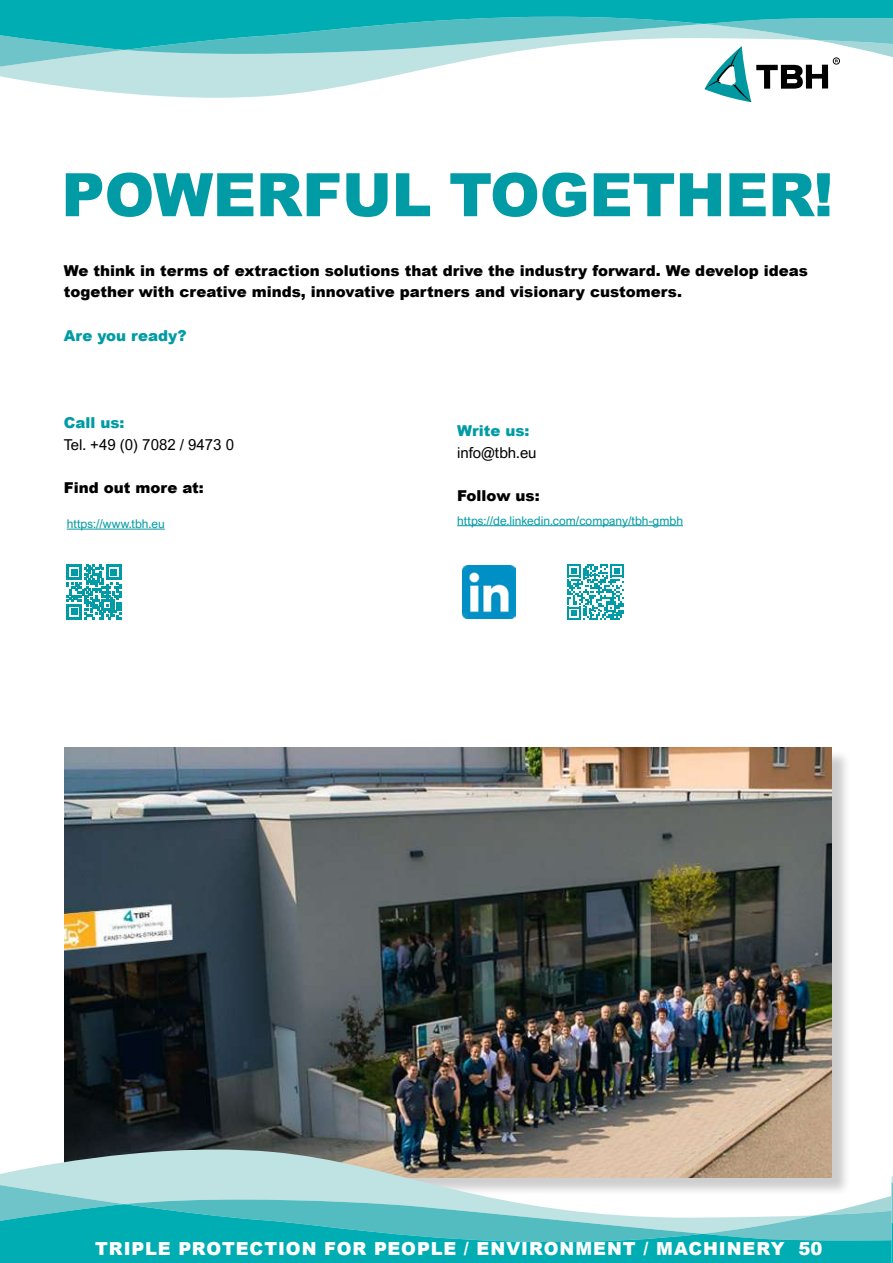
<style>
.page{position:relative;width:893px;height:1263px;background:#fff}
.page>*{position:absolute;margin:0;border:0;box-sizing:border-box;transform-origin:0 0}
.t1{font:900 60px "Arial";letter-spacing:-.005em;color:#009ba4}
.t2{font:900 18px "Arial";letter-spacing:.05em;color:#fff}
.t3{font:900 15px/21.8px "Arial";color:#000}
.t4{font:15px "Arial Nova";color:#000}
.t5{font:900 15px "Arial";color:#009ba4}
.t6{font:12px "Arial Nova";color:#009ba4}
</style>
<div class="page">
<div style="left:67px;top:749px;width:783px;height:447px;background:#000;opacity:.2"></div>
<img style="left:64px;top:747px;width:768px;height:430px">
<svg style="left:0;top:0;width:893px;height:102px"></svg>
<svg style="left:891px;top:1176px;width:2px;height:87px"></svg>
<svg style="left:0;top:1149px;width:815px;height:34px;background:#b7b9af"></svg>
<svg style="left:0;top:1183px;width:891px;height:21px"></svg>
<svg style="left:124px;top:1199px;width:579px;height:5px"></svg>
<svg style="left:0;top:1204px;width:891px;height:59px;background:#3abbc0"></svg>
<svg style="left:67px;top:565px;width:54px;height:54px"></svg>
<svg style="left:567px;top:564px;width:56px;height:56px"></svg>
<img style="left:462px;top:565px;width:54px;height:54px">
<hr style="left:457px;top:525px;width:226px;height:1px;background:#009ba4">
<hr style="left:67px;top:529px;width:98px;height:1px;background:#009ba4">
<h1 class="t1" style="left:61px;top:151px;width:773px">POWERFUL TOGETHER!</h1>
<p class="t3" style="left:64px;top:259px;width:746px">We think in terms of extraction solutions that drive the industry forward. We develop ideas together with creative minds, innovative partners and visionary customers.</p>
<p class="t5" style="left:64px;top:324px;width:124px">Are you ready?</p>
<p class="t5" style="left:64px;top:411px;width:62px">Call us:</p>
<p class="t4" style="left:64px;top:436px;width:172px">Tel. +49 (0) 7082 / 9473 0</p>
<p class="t3" style="left:64px;top:476px;width:141px">Find out more at:</p>
<p class="t6" style="left:67px;top:517px;width:100px">https://www.tbh.eu</p>
<p class="t5" style="left:457px;top:420px;width:74px">Write us:</p>
<p class="t4" style="left:457px;top:444px;width:81px">info@tbh.eu</p>
<p class="t3" style="left:457px;top:484px;width:84px">Follow us:</p>
<p class="t6" style="left:457px;top:513px;width:227px">https://de.linkedin.com/company/tbh-gmbh</p>
<p class="t2" style="left:95px;top:1235px;width:729px">TRIPLE PROTECTION FOR PEOPLE / ENVIRONMENT / MACHINERY 50</p>
</div>
